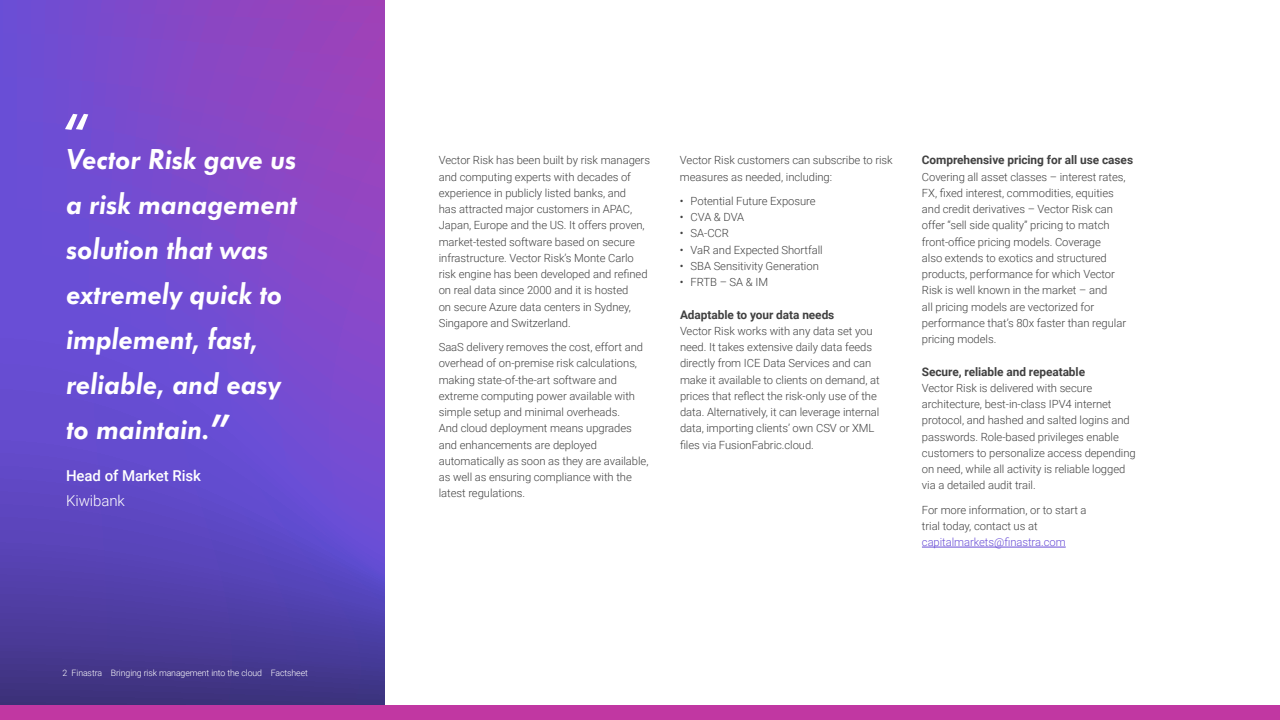
<style>
.page{position:relative;width:1280px;height:720px;background:#fff}
.page>*{position:absolute;margin:0;border:0;box-sizing:border-box;transform-origin:0 0}
.t1{font:italic 600 30px/45px "Futura EF";letter-spacing:-.005em;color:#fff}
.t2{font:500 15px "Roboto";letter-spacing:-.005em;color:#fff}
.t3{font:300 15px "Roboto";letter-spacing:-.005em;color:#fff}
.t4{font:700 11.88px "Roboto";letter-spacing:-.005em;color:#414141}
.t5{font:300 11.25px/16.2px "Roboto";letter-spacing:-.005em;color:#414141}
.t6{font:300 11.25px "Roboto";letter-spacing:-.005em;color:#694ed6}
.t7{font:300 8.75px "Roboto";letter-spacing:-.01em;color:#fff}
.s1{font-style:normal;font-size:45px}
.s2{font-weight:400}
</style>
<div class="page">
<svg style="left:0;top:0;width:385px;height:705px;background:#6c47c2"></svg>
<div style="left:0;top:705px;width:1280px;height:15px;background:#c137a2"></div>
<hr style="left:922px;top:547px;width:144px;height:1px;background:#694ed6">
<h1 class="t1" style="left:62px;top:136px;width:236px"><sup>“</sup>Vector Risk gave us a risk management solution that was extremely quick to implement, fast, reliable, and easy to maintain.<span class="s1">”</span></h1>
<h2 class="t2" style="left:66px;top:465px;width:136px">Head of Market Risk</h2>
<h2 class="t3" style="left:66px;top:490px;width:60px">Kiwibank</h2>
<p class="t7" style="left:62px;top:667px;width:247px">2 Finastra Bringing risk management into the cloud Factsheet</p>
<p class="t5" style="left:439px;top:152px;width:213px">Vector Risk has been built by risk managers and computing experts with decades of experience in publicly listed banks, and<br>has attracted major customers in APAC, Japan, Europe and the US. It offers proven, market-tested software based on secure infrastructure. Vector Risk’s Monte Carlo risk engine has been developed and refined on real data since 2000 and it is hosted<br>on secure Azure data centers in Sydney, Singapore and Switzerland.</p>
<p class="t5" style="left:439px;top:339px;width:211px">SaaS delivery removes the cost, effort and overhead of on-premise risk calculations, making state-of-the-art software and extreme computing power available with simple setup and minimal overheads.<br>And cloud deployment means upgrades and enhancements are deployed automatically as soon as they are available, as well as ensuring compliance with the latest regulations.</p>
<p class="t5" style="left:680px;top:152px;width:214px">Vector Risk customers can subscribe to risk measures as needed, including:</p>
<p class="t5" style="left:680px;top:192px;width:137px"><span class="s2">•</span> Potential Future Exposure</p>
<p class="t5" style="left:680px;top:209px;width:66px"><span class="s2">•</span> CVA &amp; DVA</p>
<p class="t5" style="left:680px;top:225px;width:50px"><span class="s2">•</span> SA-CCR</p>
<p class="t5" style="left:680px;top:241px;width:144px"><span class="s2">•</span> VaR and Expected Shortfall</p>
<p class="t5" style="left:680px;top:257px;width:140px"><span class="s2">•</span> SBA Sensitivity Generation</p>
<p class="t5" style="left:680px;top:274px;width:90px"><span class="s2">•</span> FRTB – SA &amp; IM</p>
<p class="t4" style="left:680px;top:306px;width:156px">Adaptable to your data needs</p>
<p class="t5" style="left:680px;top:322px;width:201px">Vector Risk works with any data set you need. It takes extensive daily data feeds directly from ICE Data Services and can make it available to clients on demand, at prices that reflect the risk-only use of the data. Alternatively, it can leverage internal data, importing clients’ own CSV or XML files via FusionFabric.cloud.</p>
<p class="t4" style="left:922px;top:152px;width:213px">Comprehensive pricing for all use cases</p>
<p class="t5" style="left:922px;top:168px;width:206px">Covering all asset classes – interest rates, FX, fixed interest, commodities, equities and credit derivatives – Vector Risk can offer “sell side quality” pricing to match front-office pricing models. Coverage<br>also extends to exotics and structured products, performance for which Vector Risk is well known in the market – and<br>all pricing models are vectorized for performance that’s 80x faster than regular pricing models.</p>
<p class="t4" style="left:922px;top:363px;width:165px">Secure, reliable and repeatable</p>
<p class="t5" style="left:922px;top:379px;width:215px">Vector Risk is delivered with secure architecture, best-in-class IPV4 internet protocol, and hashed and salted logins and passwords. Role-based privileges enable customers to personalize access depending on need, while all activity is reliable logged via a detailed audit trail.</p>
<p class="t5" style="left:922px;top:501px;width:166px">For more information, or to start a trial today, contact us at</p>
<p class="t6" style="left:922px;top:534px;width:145px">capitalmarkets@finastra.com</p>
</div>
